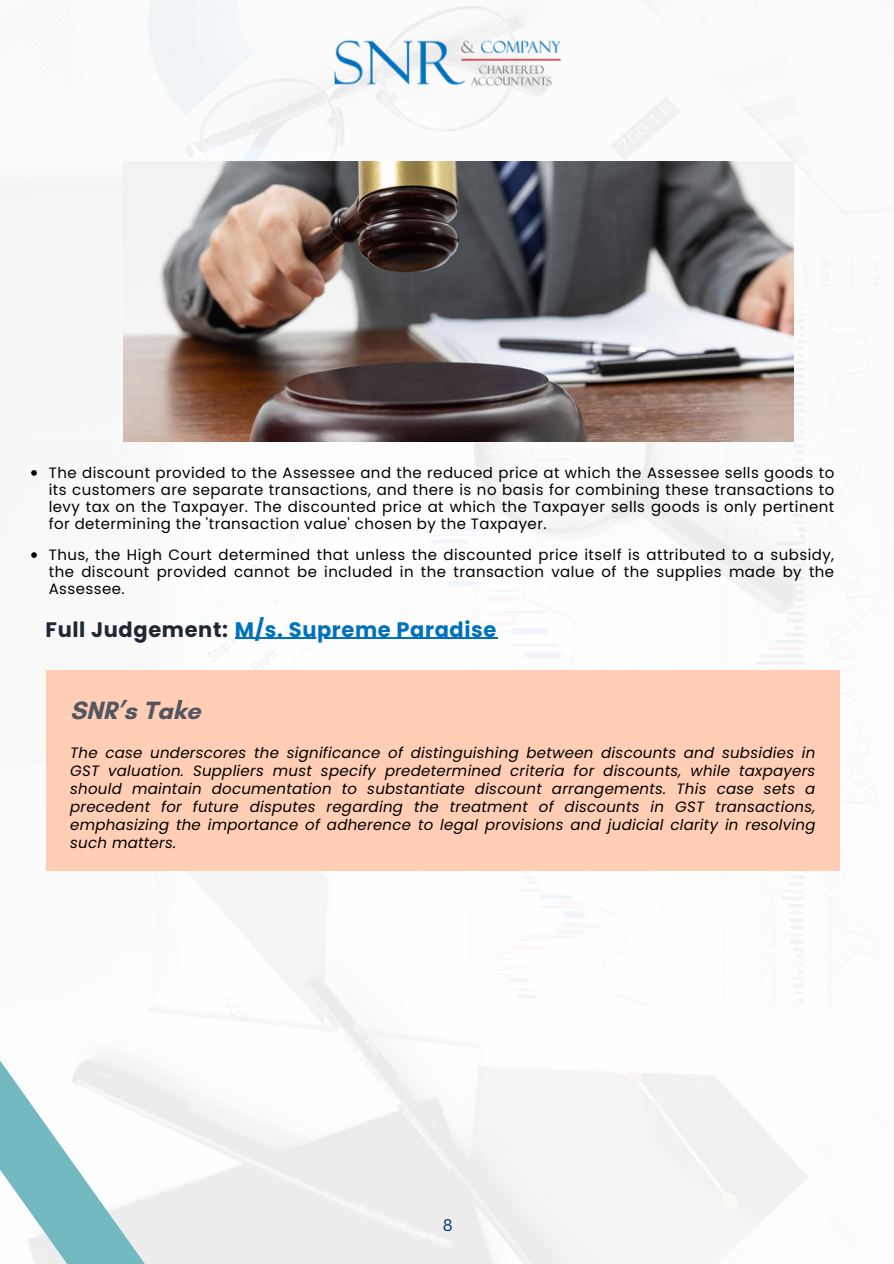
<style>
.page{position:relative;width:894px;height:1264px;background:#fff}
.page>*{position:absolute;margin:0;border:0;box-sizing:border-box;transform-origin:0 0}
.t1{font:700 25.5px "Glacial Indifference";color:#525660}
.t2{font:700 21px "Poppins";letter-spacing:.03em;color:#0071bc}
.t3{font:16.5px "Canva Sans";color:#04377b}
.t4{font:15px/16.8px "Poppins";letter-spacing:.03em;color:#000;text-align:justify}
.t5{font:italic 15px/18px "Poppins";letter-spacing:.02em;color:#000;text-align:justify}
.s1{color:#1e2732}
</style>
<div class="page">
<img style="left:0;top:1px;width:879px;height:1262px">
<svg style="left:0;top:1060px;width:145px;height:203px"></svg>
<div style="left:47px;top:670px;width:792px;height:200px;background:#ffceb5"></div>
<img style="left:124px;top:161px;width:669px;height:281px">
<hr style="left:235px;top:637px;width:262px;height:1px;background:#0071bc">
<svg style="left:31px;top:470px;width:6px;height:5px"></svg>
<svg style="left:31px;top:552px;width:6px;height:6px"></svg>
<img style="left:331px;top:38px;width:231px;height:51px">
<p class="t4" style="left:49px;top:464px;width:786px">The discount provided to the Assessee and the reduced price at which the Assessee sells goods to its customers are separate transactions, and there is no basis for combining these transactions to levy tax on the Taxpayer. The discounted price at which the Taxpayer sells goods is only pertinent for determining the 'transaction value' chosen by the Taxpayer.</p>
<p class="t4" style="left:49px;top:546px;width:786px">Thus, the High Court determined that unless the discounted price itself is attributed to a subsidy, the discount provided cannot be included in the transaction value of the supplies made by the Assessee.</p>
<h2 class="t2" style="left:46px;top:614px;width:452px"><span class="s1">Full Judgement:</span> M/s. Supreme Paradise</h2>
<h1 class="t1" style="left:70px;top:694px;width:132px">SNR’s Take</h1>
<p class="t5" style="left:70px;top:744px;width:746px">The case underscores the significance of distinguishing between discounts and subsidies in GST valuation. Suppliers must specify predetermined criteria for discounts, while taxpayers should maintain documentation to substantiate discount arrangements. This case sets a precedent for future disputes regarding the treatment of discounts in GST transactions, emphasizing the importance of adherence to legal provisions and judicial clarity in resolving such matters.</p>
<p class="t3" style="left:443px;top:1213px;width:11px">8</p>
</div>
